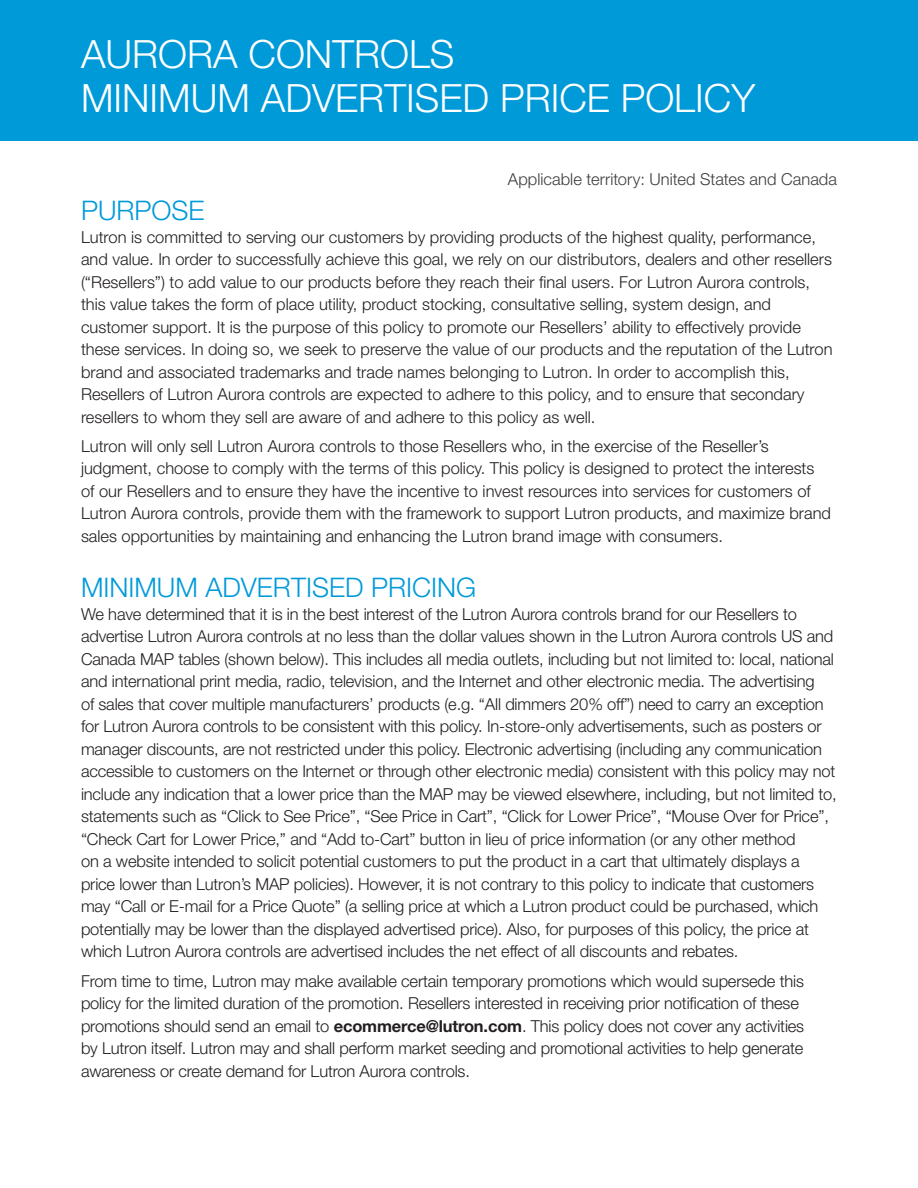
<style>
.page{position:relative;width:918px;height:1188px;background:#fff}
.page>*{position:absolute;margin:0;border:0;box-sizing:border-box;transform-origin:0 0}
.t1{font:300 39px/43.5px "Helvetica Neue LT Std";color:#fff}
.t2{font:300 27px "Helvetica Neue LT Std";color:#009ad9}
.t3{font:300 16.5px/22.5px "Helvetica Neue LT Std";letter-spacing:-.01em;color:#231f20}
.Hd_36pt{font:300 16.5px "Helvetica Neue LT Std";color:#3e3e3f}
.s1{font-weight:700}
</style>
<div class="page">
<div style="left:0;top:0;width:918px;height:141px;background:#009ad9"></div>
<h1 class="t1" style="left:81px;top:32px;width:676px">AURORA CONTROLS<br>MINIMUM ADVERTISED PRICE POLICY</h1>
<p class="Hd_36pt" style="left:508px;top:169px;width:331px">Applicable territory: United States and Canada</p>
<p class="t2" style="left:81px;top:194px;width:125px">PURPOSE</p>
<p class="t3" style="left:81px;top:225px;width:753px">Lutron is committed to serving our customers by providing products of the highest quality, performance, and value. In order to successfully achieve this goal, we rely on our distributors, dealers and other resellers (“Resellers”) to add value to our products before they reach their final users. For Lutron Aurora controls, this value takes the form of place utility, product stocking, consultative selling, system design, and customer support. It is the purpose of this policy to promote our Resellers’ ability to effectively provide these services. In doing so, we seek to preserve the value of our products and the reputation of the Lutron brand and associated trademarks and trade names belonging to Lutron. In order to accomplish this, Resellers of Lutron Aurora controls are expected to adhere to this policy, and to ensure that secondary resellers to whom they sell are aware of and adhere to this policy as well.</p>
<p class="t3" style="left:81px;top:434px;width:752px">Lutron will only sell Lutron Aurora controls to those Resellers who, in the exercise of the Reseller’s judgment, choose to comply with the terms of this policy. This policy is designed to protect the interests of our Resellers and to ensure they have the incentive to invest resources into services for customers of Lutron Aurora controls, provide them with the framework to support Lutron products, and maximize brand sales opportunities by maintaining and enhancing the Lutron brand image with consumers.</p>
<p class="t2" style="left:81px;top:571px;width:397px">MINIMUM ADVERTISED PRICING</p>
<p class="t3" style="left:81px;top:602px;width:757px">We have determined that it is in the best interest of the Lutron Aurora controls brand for our Resellers to advertise Lutron Aurora controls at no less than the dollar values shown in the Lutron Aurora controls US and Canada MAP tables (shown below). This includes all media outlets, including but not limited to: local, national and international print media, radio, television, and the Internet and other electronic media. The advertising<br>of sales that cover multiple manufacturers’ products (e.g. “All dimmers 20% off”) need to carry an exception for Lutron Aurora controls to be consistent with this policy. In-store-only advertisements, such as posters or manager discounts, are not restricted under this policy. Electronic advertising (including any communication accessible to customers on the Internet or through other electronic media) consistent with this policy may not include any indication that a lower price than the MAP may be viewed elsewhere, including, but not limited to, statements such as “Click to See Price”, “See Price in Cart”, “Click for Lower Price”, “Mouse Over for Price”, “Check Cart for Lower Price,” and “Add to-Cart” button in lieu of price information (or any other method<br>on a website intended to solicit potential customers to put the product in a cart that ultimately displays a price lower than Lutron’s MAP policies). However, it is not contrary to this policy to indicate that customers may “Call or E-mail for a Price Quote” (a selling price at which a Lutron product could be purchased, which potentially may be lower than the displayed advertised price). Also, for purposes of this policy, the price at which Lutron Aurora controls are advertised includes the net effect of all discounts and rebates.</p>
<p class="t3" style="left:81px;top:969px;width:725px">From time to time, Lutron may make available certain temporary promotions which would supersede this policy for the limited duration of the promotion. Resellers interested in receiving prior notification of these promotions should send an email to <span class="s1">ecommerce@lutron.com</span>. This policy does not cover any activities by Lutron itself. Lutron may and shall perform market seeding and promotional activities to help generate awareness or create demand for Lutron Aurora controls.</p>
</div>
